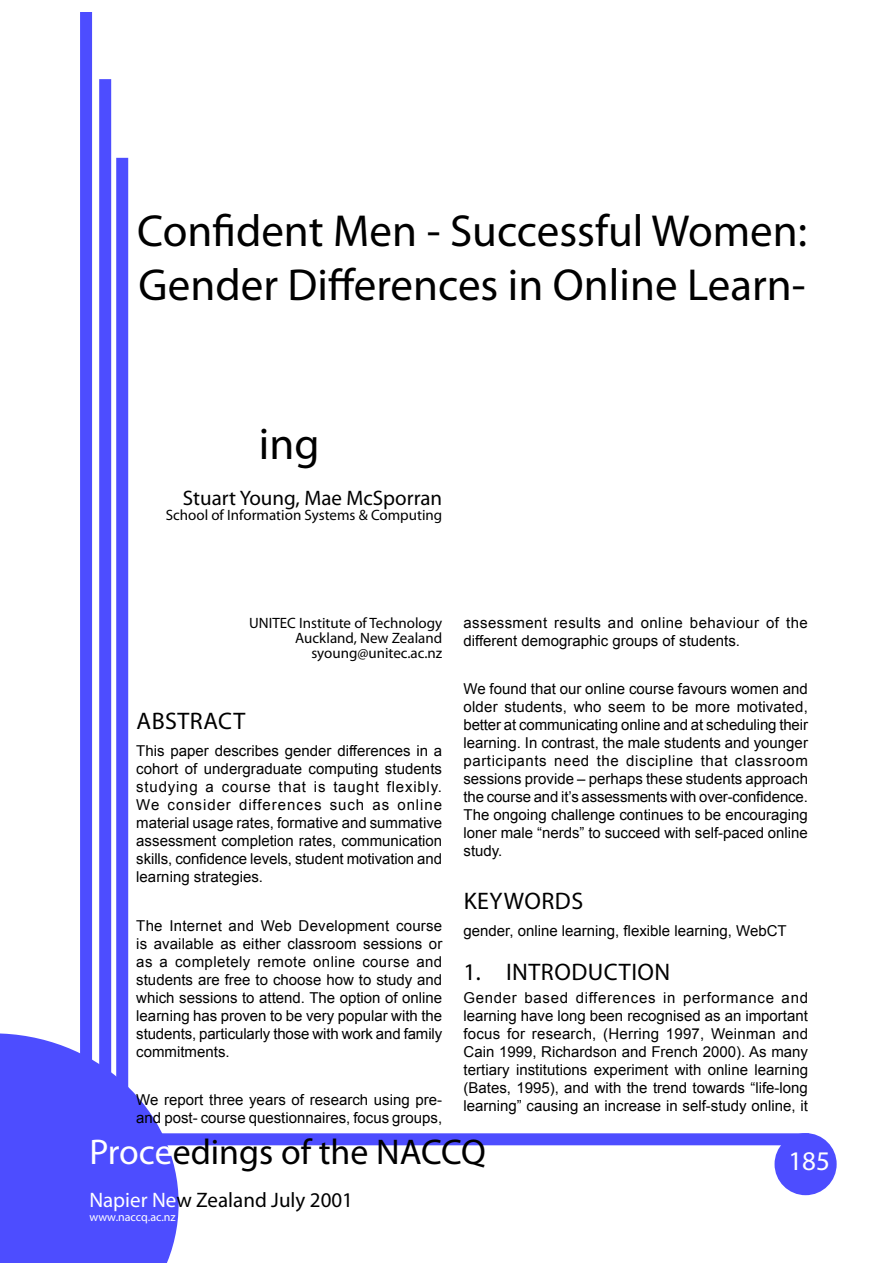
<style>
.page{position:relative;width:893px;height:1263px;background:#fff}
.page>*{position:absolute;margin:0;border:0;box-sizing:border-box;transform-origin:0 0}
.t1{font:45px/54px "Paris NO";color:#000}
.t2{font:35.85px "Bernie BO";color:#000}
.t3{font:27px "Bernie BO";color:#fff}
.t4{font:24px "Paris NO";letter-spacing:.02em;color:#000}
.t5{font:21px "Bernie BO";color:#000}
.t6{font:15px/18px "Arial";color:#000;text-align:justify}
.t7{font:15px/15px "Bernie BO";color:#000;text-align:right}
.t8{font:15px/18px "Arial";letter-spacing:.025em;color:#000}
.t9{font:12px "Bernie BO";color:#fff}
.s1{color:#fff}
</style>
<div class="page">
<svg style="left:0;top:1033px;width:179px;height:230px;background:#6868ff"></svg>
<div style="left:776px;top:1134px;width:59px;height:60px;background:#4d4dff;border-radius:50%"></div>
<div style="left:774px;top:1133px;width:63px;height:62px;border:3px solid #4d4dff;border-radius:50%"></div>
<div style="left:106px;top:1133px;width:703px;height:12px;background:#4d4dff"></div>
<div style="left:116px;top:158px;width:12px;height:988px;background:#4d4dff"></div>
<div style="left:99px;top:79px;width:12px;height:1065px;background:#4d4dff"></div>
<div style="left:80px;top:12px;width:12px;height:1137px;background:#4d4dff"></div>
<h1 class="t1" style="left:137px;top:204px;width:671px">Confident Men - Successful Women:<br>Gender Differences in Online Learn-</h1>
<h1 class="t1" style="left:259px;top:416px;width:62px">ing</h1>
<h3 class="t5" style="left:183px;top:485px;width:261px">Stuart Young, Mae McSporran</h3>
<p class="t7" style="left:166px;top:508px;width:278px">School of Information Systems &amp; Computing</p>
<p class="t7" style="left:249px;top:615px;width:195px">UNITEC Institute of Technology<br>Auckland, New Zealand syoung@unitec.ac.nz</p>
<h3 class="t4" style="left:137px;top:706px;width:110px">ABSTRACT</h3>
<p class="t6" style="left:136px;top:742px;width:307px">This paper describes gender differences in a cohort of undergraduate computing students studying a course that is taught flexibly.<br>We consider differences such as online material usage rates, formative and summative assessment completion rates, communication skills, confidence levels, student motivation and learning strategies.</p>
<p class="t6" style="left:136px;top:916px;width:307px">The Internet and Web Development course is available as either classroom sessions or as a completely remote online course and students are free to choose how to study and which sessions to attend. The option of online learning has proven to be very popular with the students, particularly those with work and family commitments.</p>
<p class="t6" style="left:136px;top:1091px;width:307px">We report three years of research using pre&shy;and post- course questionnaires, focus groups,</p>
<p class="t8" style="left:463px;top:613px;width:346px">assessment results and online behaviour of the different demographic groups of students.</p>
<p class="t6" style="left:463px;top:680px;width:346px">We found that our online course favours women and older students, who seem to be more motivated, better at communicating online and at scheduling their learning. In contrast, the male students and younger participants need the discipline that classroom sessions provide – perhaps these students approach the course and it’s assessments with over-confidence.<br>The ongoing challenge continues to be encouraging loner male “nerds” to succeed with self-paced online study.</p>
<h3 class="t4" style="left:464px;top:886px;width:121px">KEYWORDS</h3>
<p class="t6" style="left:463px;top:922px;width:325px">gender, online learning, flexible learning, WebCT</p>
<h3 class="t4" style="left:463px;top:957px;width:208px">1. INTRODUCTION</h3>
<p class="t6" style="left:463px;top:988px;width:346px">Gender based differences in performance and learning have long been recognised as an important focus for research, (Herring 1997, Weinman and Cain 1999, Richardson and French 2000). As many tertiary institutions experiment with online learning (Bates, 1995), and with the trend towards “life-long learning” causing an increase in self-study online, it</p>
<h2 class="t2" style="left:89px;top:1129px;width:398px"><span class="s1">Proce</span>edings of the NACCQ</h2>
<h3 class="t5" style="left:89px;top:1187px;width:265px"><span class="s1">Napier Ne</span>w Zealand July 2001</h3>
<p class="t9" style="left:89px;top:1210px;width:88px">www.naccq.ac.nz</p>
<h3 class="t3" style="left:788px;top:1144px;width:43px">185</h3>
</div>
